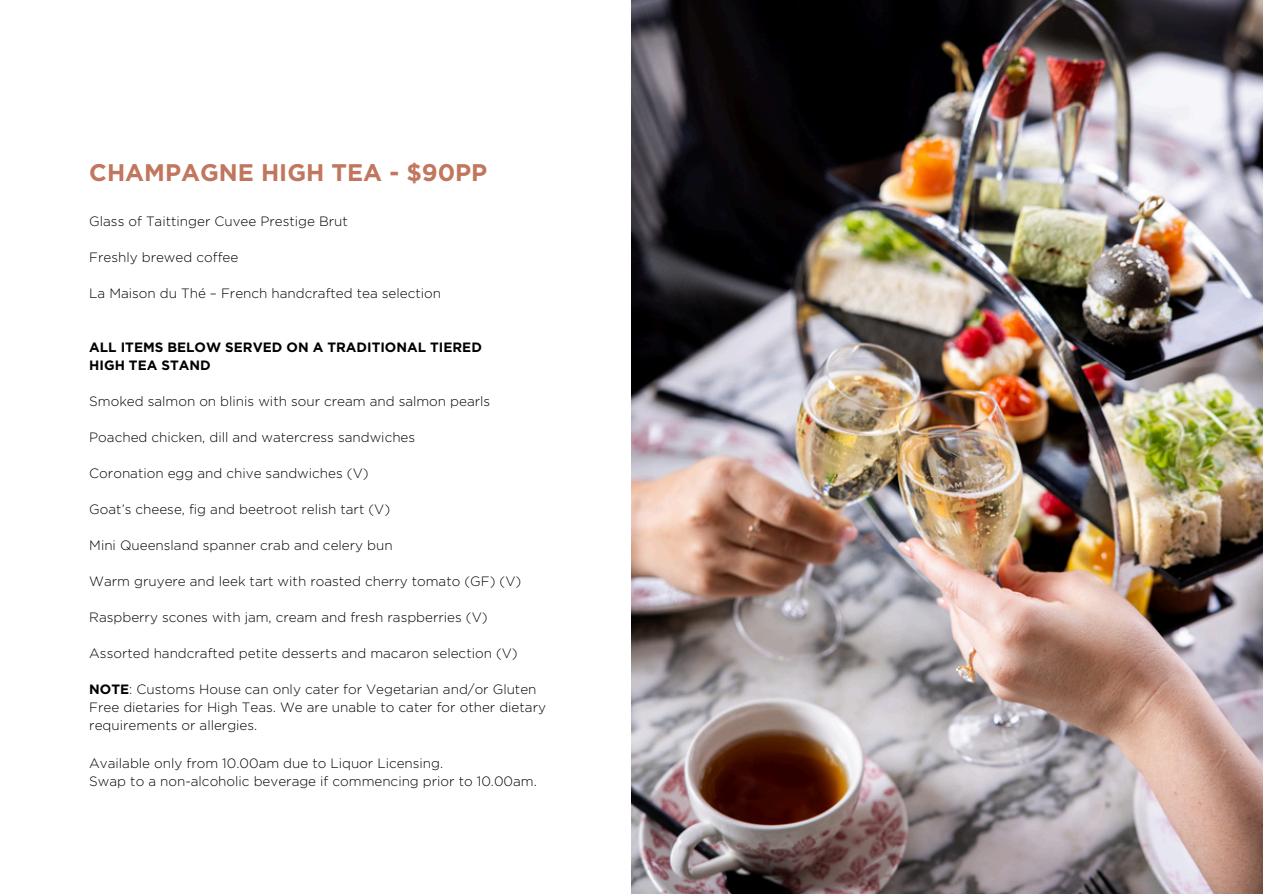
<style>
.page{position:relative;width:1263px;height:894px;background:#fff}
.page>*{position:absolute;margin:0;border:0;box-sizing:border-box;transform-origin:0 0}
.t1{font:700 24px "Gotham";color:#c1765e}
.t2{font:300 13.5px/18px "Gotham";color:#000}
.t3{font:700 13.5px/18px "Gotham";color:#000}
.s1{font-weight:700}
</style>
<div class="page">
<img style="left:631px;top:0;width:632px;height:893px">
<p class="t1" style="left:89px;top:158px;width:400px">CHAMPAGNE HIGH TEA - $90PP</p>
<p class="t2" style="left:89px;top:212px;width:260px">Glass of Taittinger Cuvee Prestige Brut</p>
<p class="t2" style="left:89px;top:248px;width:151px">Freshly brewed coffee</p>
<p class="t2" style="left:89px;top:284px;width:353px">La Maison du Thé – French handcrafted tea selection</p>
<p class="t3" style="left:89px;top:338px;width:394px">ALL ITEMS BELOW SERVED ON A TRADITIONAL TIERED<br>HIGH TEA STAND</p>
<p class="t2" style="left:89px;top:392px;width:402px">Smoked salmon on blinis with sour cream and salmon pearls</p>
<p class="t2" style="left:89px;top:428px;width:327px">Poached chicken, dill and watercress sandwiches</p>
<p class="t2" style="left:89px;top:464px;width:281px">Coronation egg and chive sandwiches (V)</p>
<p class="t2" style="left:89px;top:500px;width:302px">Goat’s cheese, fig and beetroot relish tart (V)</p>
<p class="t2" style="left:89px;top:536px;width:305px">Mini Queensland spanner crab and celery bun</p>
<p class="t2" style="left:89px;top:572px;width:433px">Warm gruyere and leek tart with roasted cherry tomato (GF) (V)</p>
<p class="t2" style="left:89px;top:608px;width:400px">Raspberry scones with jam, cream and fresh raspberries (V)</p>
<p class="t2" style="left:89px;top:644px;width:430px">Assorted handcrafted petite desserts and macaron selection (V)</p>
<p class="t2" style="left:89px;top:680px;width:458px"><span class="s1">NOTE</span>: Customs House can only cater for Vegetarian and/or Gluten<br>Free dietaries for High Teas. We are unable to cater for other dietary requirements or allergies.</p>
<p class="t2" style="left:89px;top:754px;width:449px">Available only from 10.00am due to Liquor Licensing.<br>Swap to a non-alcoholic beverage if commencing prior to 10.00am.</p>
</div>
